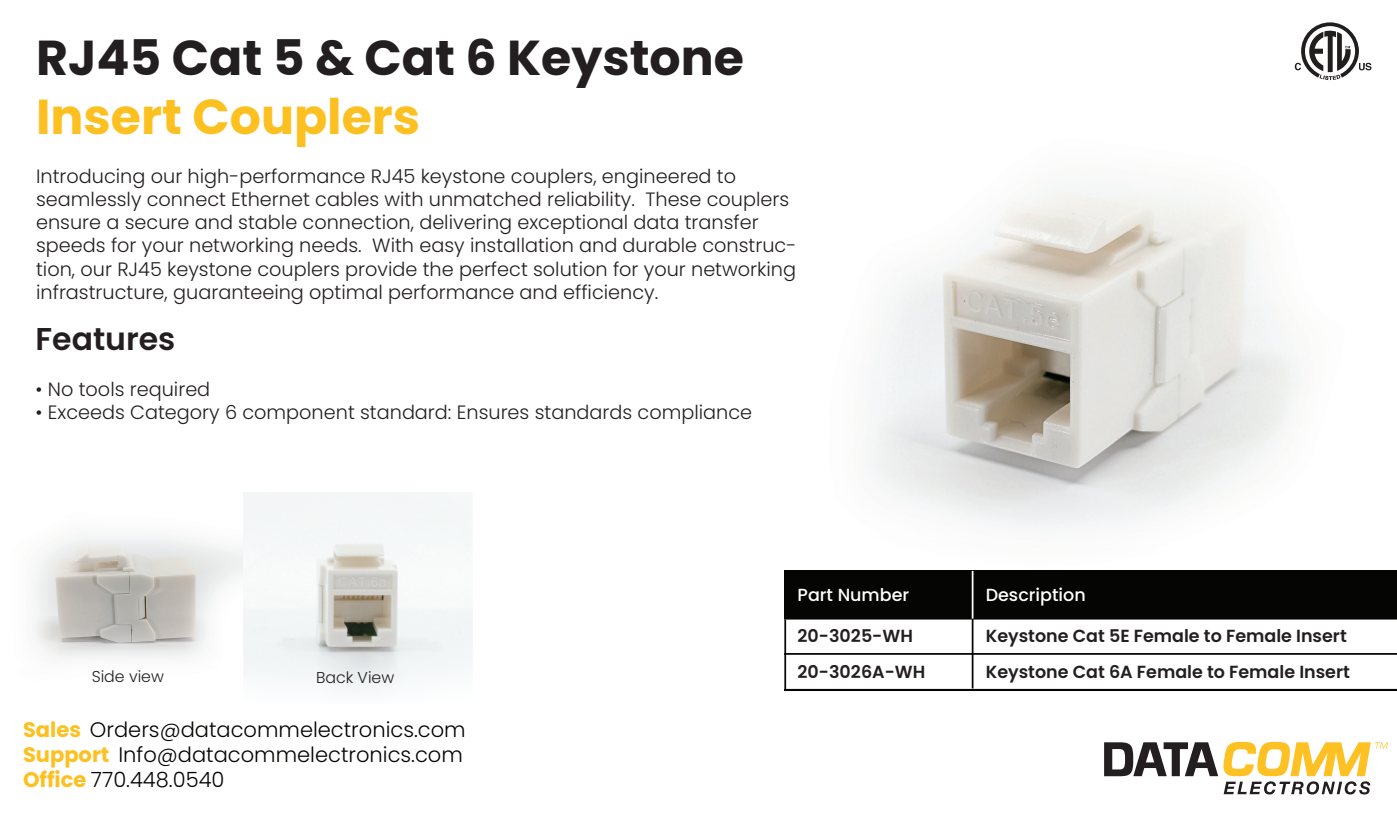
<style>
.page{position:relative;width:1397px;height:814px;background:#fff}
.page>*{position:absolute;margin:0;border:0;box-sizing:border-box;transform-origin:0 0}
.t1{font:700 49px "Poppins";color:#231f20}
.t2{font:700 49px "Poppins";color:#fdc021}
.t3{font:600 31.5px "Poppins";color:#231f20}
.t4{font:300 21px/25.2px "Poppins";color:#040503}
.t5{font:300 19.25px/23.1px "Poppins";color:#231f20}
.t6{font:600 17.5px "Poppins";color:#231f20}
.t7{font:500 17.5px "Poppins";color:#fff}
.t8{font:300 15.75px "Poppins";color:#231f20}
.s1{font-weight:700;color:#fcc020}
</style>
<div class="page">
<svg style="left:1104px;top:742px;width:284px;height:52px"></svg>
<img style="left:869px;top:80px;width:462px;height:449px">
<hr style="left:784px;top:653px;width:613px;height:1px;background:#050504">
<hr style="left:972px;top:618px;width:1px;height:70px;background:#050504">
<div style="left:784px;top:570px;width:613px;height:49px;background:#050504"></div>
<hr style="left:784px;top:689px;width:613px;height:2px;background:#050504">
<hr style="left:972px;top:571px;width:1px;height:47px;background:#fff">
<img style="left:34px;top:492px;width:210px;height:181px">
<img style="left:244px;top:492px;width:229px;height:200px">
<hr style="left:784px;top:619px;width:2px;height:70px;background:#050504">
<svg style="left:1294px;top:22px;width:77px;height:58px"></svg>
<h1 class="t1" style="left:36px;top:29px;width:709px">RJ45 Cat 5 &amp; Cat 6 Keystone</h1>
<h1 class="t2" style="left:36px;top:88px;width:386px">Insert Couplers</h1>
<p class="t5" style="left:36px;top:165px;width:762px">Introducing our high-performance RJ45 keystone couplers, engineered to seamlessly connect Ethernet cables with unmatched reliability. These couplers ensure a secure and stable connection, delivering exceptional data transfer speeds for your networking needs. With easy installation and durable construc&shy;tion, our RJ45 keystone couplers provide the perfect solution for your networking infrastructure, guaranteeing optimal performance and efficiency.</p>
<h2 class="t3" style="left:36px;top:321px;width:141px">Features</h2>
<p class="t5" style="left:36px;top:378px;width:176px">• No tools required</p>
<p class="t5" style="left:36px;top:401px;width:718px">• Exceeds Category 6 component standard: Ensures standards compliance</p>
<p class="t8" style="left:92px;top:667px;width:74px">Side view</p>
<p class="t8" style="left:316px;top:668px;width:80px">Back View</p>
<p class="t4" style="left:23px;top:716px;width:444px"><span class="s1">Sales</span> Orders@datacommelectronics.com<br><span class="s1">Support</span> Info@datacommelectronics.com<br><span class="s1">Office</span> 770.448.0540</p>
<p class="t7" style="left:986px;top:585px;width:101px">Description</p>
<p class="t7" style="left:797px;top:585px;width:113px">Part Number</p>
<p class="t6" style="left:797px;top:625px;width:117px">20-3025-WH</p>
<p class="t6" style="left:986px;top:625px;width:362px">Keystone Cat 5E Female to Female Insert</p>
<p class="t6" style="left:797px;top:661px;width:129px">20-3026A-WH</p>
<p class="t6" style="left:986px;top:661px;width:366px">Keystone Cat 6A Female to Female Insert</p>
</div>
